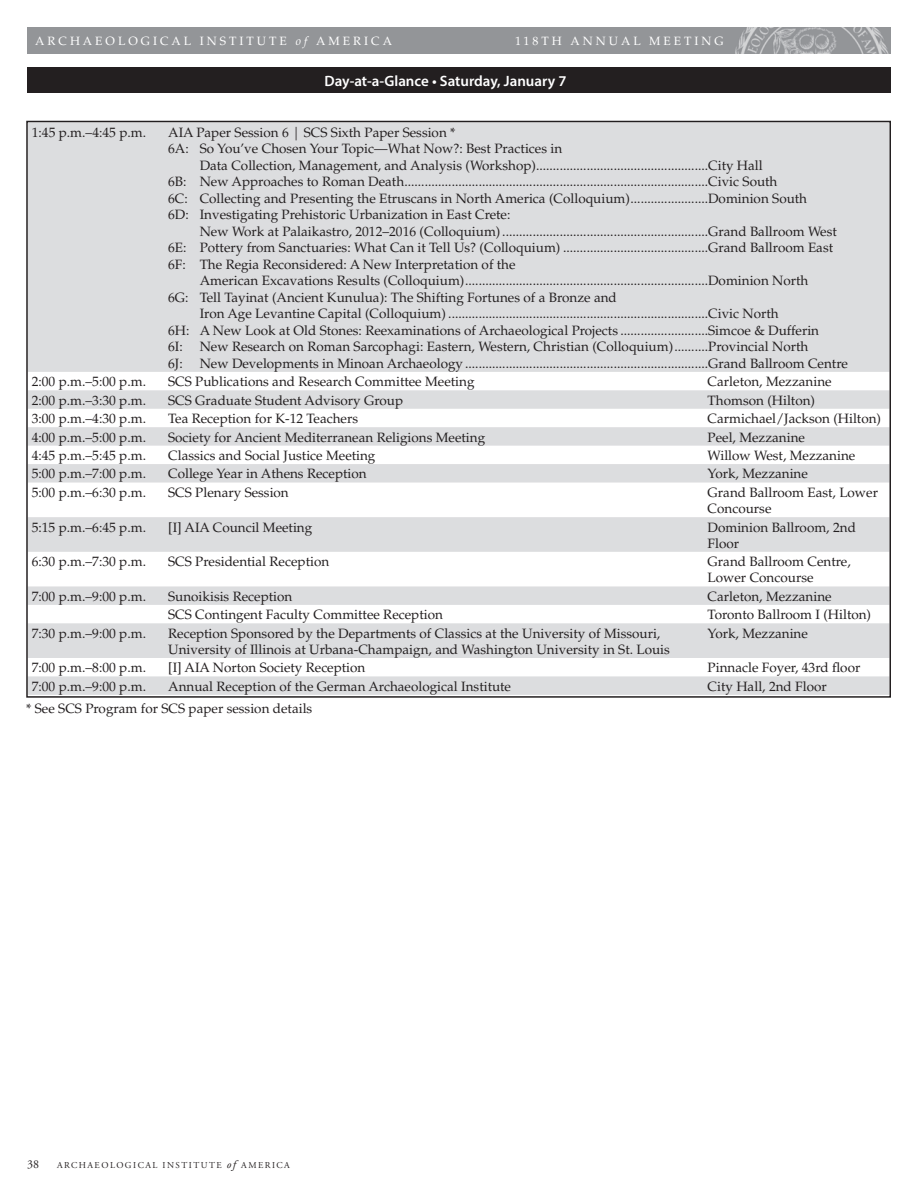
<style>
.page{position:relative;width:918px;height:1188px;background:#fff}
.page>*{position:absolute;margin:0;border:0;box-sizing:border-box;transform-origin:0 0}
.t1{font:600 15px "Myriad Pro";color:#fff}
.t2{font:13.5px/16.2px "Palatino";color:#231f20}
.t3{font:12px "Palatino";letter-spacing:.25em;color:#fff}
.t4{font:12px "Adobe Garamond Pro";color:#231f20}
.t5{font:9px "Adobe Garamond Pro";letter-spacing:.165em;color:#231f20}
.s1{font-style:italic}
.s2{font-style:italic;font-size:11.25px}
</style>
<div class="page">
<div style="left:27px;top:27px;width:864px;height:27px;background:#939598"></div>
<img style="left:735px;top:27px;width:154px;height:27px">
<svg style="left:29px;top:124px;width:859px;height:571px;fill:#dcdddf"></svg>
<div style="left:27px;top:68px;width:864px;height:25px;background:#231f20"></div>
<p class="t3" style="left:35px;top:34px;width:358px">ARCHAEOLOGICAL INSTITUTE <span class="s1">of</span> AMERICA</p>
<p class="t3" style="left:515px;top:34px;width:210px">118TH ANNUAL MEETING</p>
<p class="t1" style="left:325px;top:71px;width:243px">Day-at-a-Glance • Saturday, January 7</p>
<p class="t2" style="left:32px;top:124px;width:116px">1:45 p.m.–4:45 p.m.</p>
<p class="t2" style="left:168px;top:124px;width:289px">AIA Paper Session 6 | SCS Sixth Paper Session *</p>
<p class="t2" style="left:168px;top:141px;width:396px">6A: So You’ve Chosen Your Topic—What Now?: Best Practices in</p>
<p class="t2" style="left:200px;top:157px;width:565px">Data Collection, Management, and Analysis (Workshop)...................................................City Hall</p>
<p class="t2" style="left:168px;top:174px;width:611px">6B: New Approaches to Roman Death..........................................................................................Civic South</p>
<p class="t2" style="left:168px;top:190px;width:640px">6C: Collecting and Presenting the Etruscans in North America (Colloquium).......................Dominion South</p>
<p class="t2" style="left:168px;top:207px;width:344px">6D: Investigating Prehistoric Urbanization in East Crete:</p>
<p class="t2" style="left:200px;top:223px;width:639px">New Work at Palaikastro, 2012–2016 (Colloquium).............................................................Grand Ballroom West</p>
<p class="t2" style="left:168px;top:240px;width:666px">6E: Pottery from Sanctuaries: What Can it Tell Us? (Colloquium) ...........................................Grand Ballroom East</p>
<p class="t2" style="left:168px;top:256px;width:349px">6F: The Regia Reconsidered: A New Interpretation of the</p>
<p class="t2" style="left:200px;top:273px;width:610px">American Excavations Results (Colloquium)........................................................................Dominion North</p>
<p class="t2" style="left:168px;top:289px;width:450px">6G: Tell Tayinat (Ancient Kunulua): The Shifting Fortunes of a Bronze and</p>
<p class="t2" style="left:200px;top:306px;width:581px">Iron Age Levantine Capital (Colloquium) .............................................................................Civic North</p>
<p class="t2" style="left:168px;top:322px;width:652px">6H: A New Look at Old Stones: Reexaminations of Archaeological Projects ..........................Simcoe &amp; Dufferin</p>
<p class="t2" style="left:168px;top:339px;width:642px">6I: New Research on Roman Sarcophagi: Eastern, Western, Christian (Colloquium)..........Provincial North</p>
<p class="t2" style="left:168px;top:355px;width:681px">6J: New Developments in Minoan Archaeology ........................................................................Grand Ballroom Centre</p>
<p class="t2" style="left:32px;top:374px;width:116px">2:00 p.m.–5:00 p.m.</p>
<p class="t2" style="left:168px;top:374px;width:308px">SCS Publications and Research Committee Meeting</p>
<p class="t2" style="left:708px;top:374px;width:126px">Carleton, Mezzanine</p>
<p class="t2" style="left:32px;top:392px;width:116px">2:00 p.m.–3:30 p.m.</p>
<p class="t2" style="left:168px;top:392px;width:236px">SCS Graduate Student Advisory Group</p>
<p class="t2" style="left:708px;top:392px;width:109px">Thomson (Hilton)</p>
<p class="t2" style="left:32px;top:411px;width:116px">3:00 p.m.–4:30 p.m.</p>
<p class="t2" style="left:168px;top:411px;width:191px">Tea Reception for K-12 Teachers</p>
<p class="t2" style="left:708px;top:411px;width:175px">Carmichael/Jackson (Hilton)</p>
<p class="t2" style="left:32px;top:429px;width:116px">4:00 p.m.–5:00 p.m.</p>
<p class="t2" style="left:168px;top:429px;width:319px">Society for Ancient Mediterranean Religions Meeting</p>
<p class="t2" style="left:708px;top:429px;width:99px">Peel, Mezzanine</p>
<p class="t2" style="left:32px;top:448px;width:116px">4:45 p.m.–5:45 p.m.</p>
<p class="t2" style="left:168px;top:448px;width:209px">Classics and Social Justice Meeting</p>
<p class="t2" style="left:708px;top:448px;width:149px">Willow West, Mezzanine</p>
<p class="t2" style="left:32px;top:466px;width:116px">5:00 p.m.–7:00 p.m.</p>
<p class="t2" style="left:168px;top:466px;width:200px">College Year in Athens Reception</p>
<p class="t2" style="left:708px;top:466px;width:102px">York, Mezzanine</p>
<p class="t2" style="left:32px;top:484px;width:116px">5:00 p.m.–6:30 p.m.</p>
<p class="t2" style="left:168px;top:484px;width:122px">SCS Plenary Session</p>
<p class="t2" style="left:708px;top:484px;width:172px">Grand Ballroom East, Lower<br>Concourse</p>
<p class="t2" style="left:32px;top:519px;width:116px">5:15 p.m.–6:45 p.m.</p>
<p class="t2" style="left:168px;top:519px;width:146px">[I] AIA Council Meeting</p>
<p class="t2" style="left:708px;top:519px;width:150px">Dominion Ballroom, 2nd<br>Floor</p>
<p class="t2" style="left:32px;top:554px;width:116px">6:30 p.m.–7:30 p.m.</p>
<p class="t2" style="left:168px;top:554px;width:163px">SCS Presidential Reception</p>
<p class="t2" style="left:708px;top:554px;width:145px">Grand Ballroom Centre,<br>Lower Concourse</p>
<p class="t2" style="left:32px;top:588px;width:116px">7:00 p.m.–9:00 p.m.</p>
<p class="t2" style="left:168px;top:588px;width:126px">Sunoikisis Reception</p>
<p class="t2" style="left:708px;top:588px;width:126px">Carleton, Mezzanine</p>
<p class="t2" style="left:168px;top:607px;width:276px">SCS Contingent Faculty Committee Reception</p>
<p class="t2" style="left:708px;top:607px;width:165px">Toronto Ballroom I (Hilton)</p>
<p class="t2" style="left:32px;top:625px;width:116px">7:30 p.m.–9:00 p.m.</p>
<p class="t2" style="left:168px;top:625px;width:503px">Reception Sponsored by the Departments of Classics at the University of Missouri,<br>University of Illinois at Urbana-Champaign, and Washington University in St. Louis</p>
<p class="t2" style="left:708px;top:625px;width:102px">York, Mezzanine</p>
<p class="t2" style="left:32px;top:660px;width:116px">7:00 p.m.–8:00 p.m.</p>
<p class="t2" style="left:168px;top:660px;width:199px">[I] AIA Norton Society Reception</p>
<p class="t2" style="left:708px;top:660px;width:154px">Pinnacle Foyer, 43rd floor</p>
<p class="t2" style="left:32px;top:678px;width:116px">7:00 p.m.–9:00 p.m.</p>
<p class="t2" style="left:168px;top:678px;width:344px">Annual Reception of the German Archaeological Institute</p>
<p class="t2" style="left:708px;top:678px;width:121px">City Hall, 2nd Floor</p>
<p class="t2" style="left:26px;top:700px;width:288px">* See SCS Program for SCS paper session details</p>
<p class="t4" style="left:27px;top:1157px;width:13px">38</p>
<p class="t5" style="left:57px;top:1159px;width:234px">ARCHAEOLOGICAL INSTITUTE <span class="s2">of</span> AMERICA</p>
</div>
